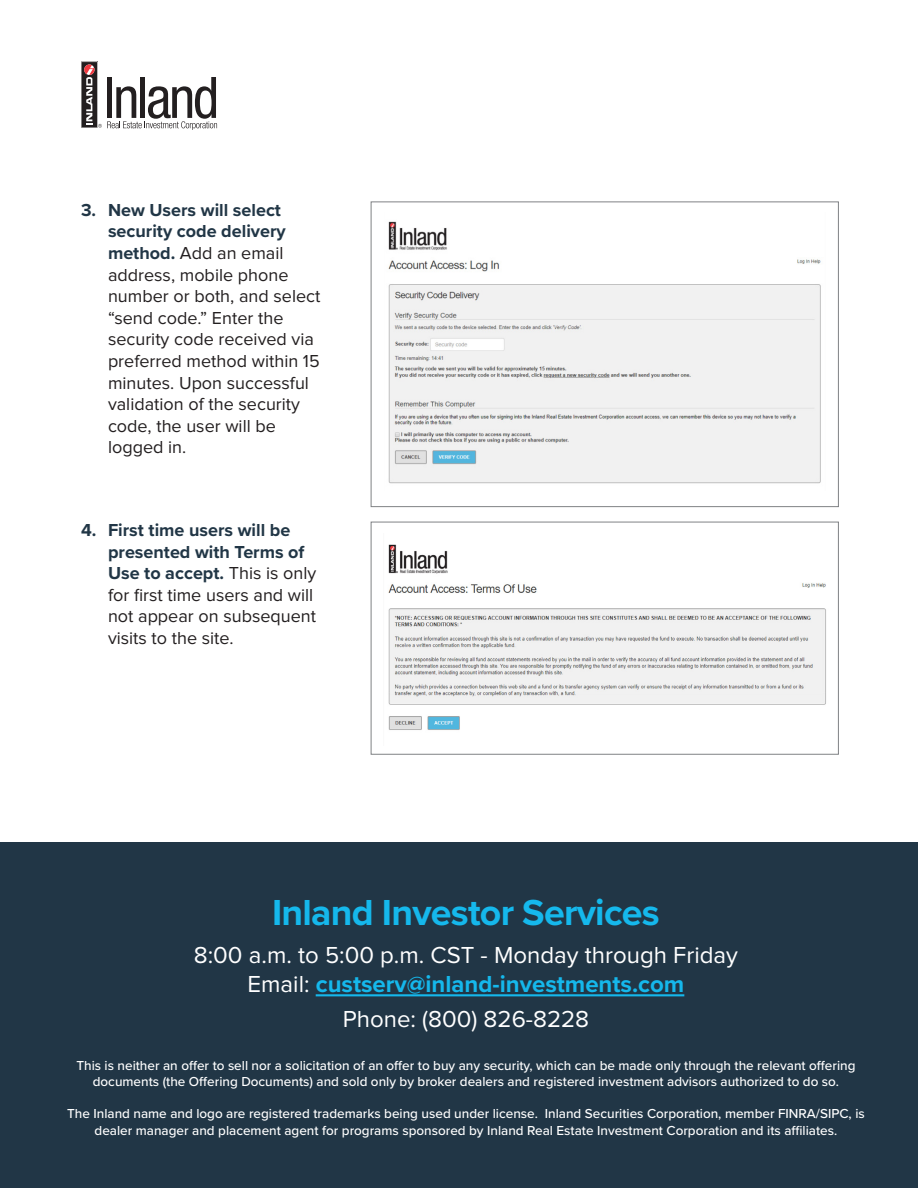
<style>
.page{position:relative;width:918px;height:1188px;background:#fff}
.page>*{position:absolute;margin:0;border:0;box-sizing:border-box;transform-origin:0 0}
.t1{font:700 37.5px "Proxima Nova";letter-spacing:-.02em;color:#15b8ec}
.t2{font:24px "Proxima Nova";color:#fff}
.t3{font:700 24px "Proxima Nova";color:#15b8ec}
.t4{font:18px/21.6px "Proxima Nova";color:#231f20}
.t5{font:500 13.5px/16.2px "Proxima Nova";color:#fff;text-align:center}
.s1{font-weight:700;color:#213646}
.s2{font-weight:400;color:#fff}
</style>
<div class="page">
<div style="left:0;top:842px;width:918px;height:346px;background:#213646"></div>
<hr style="left:316px;top:994px;width:368px;height:2px;background:#15b8ec">
<img style="left:388px;top:221px;width:433px;height:263px">
<img style="left:388px;top:544px;width:438px;height:186px">
<svg style="left:81px;top:62px;width:136px;height:68px"></svg>
<div style="left:371px;top:202px;width:468px;height:305px;border:1px solid #808285"></div>
<div style="left:371px;top:522px;width:468px;height:232px;border:1px solid #808285"></div>
<p class="t4" style="left:108px;top:200px;width:214px;text-indent:-27px"><span class="s1">3. New Users will select security code delivery method.</span> Add an email address, mobile phone number or both, and select “send code.” Enter the security code received via preferred method within 15 minutes. Upon successful validation of the security code, the user will be logged in.</p>
<p class="t4" style="left:108px;top:520px;width:210px;text-indent:-27px"><span class="s1">4. First time users will be presented with Terms of<br>Use to accept.</span> This is only for first time users and will not appear on subsequent visits to the site.</p>
<p class="t1" style="left:272px;top:885px;width:389px">Inland Investor Services</p>
<p class="t2" style="left:194px;top:944px;width:546px">8:00 a.m. to 5:00 p.m. CST - Monday through Friday</p>
<p class="t3" style="left:248px;top:966px;width:438px"><span class="s2">Email:</span> custserv@inland-investments.com</p>
<p class="t2" style="left:343px;top:1008px;width:248px">Phone: (800) 826-8228</p>
<p class="t5" style="left:76px;top:1057px;width:781px">This is neither an offer to sell nor a solicitation of an offer to buy any security, which can be made only through the relevant offering documents (the Offering Documents) and sold only by broker dealers and registered investment advisors authorized to do so.</p>
<p class="t5" style="left:67px;top:1105px;width:799px">The Inland name and logo are registered trademarks being used under license. Inland Securities Corporation, member FINRA/SIPC, is dealer manager and placement agent for programs sponsored by Inland Real Estate Investment Corporation and its affiliates.</p>
</div>
